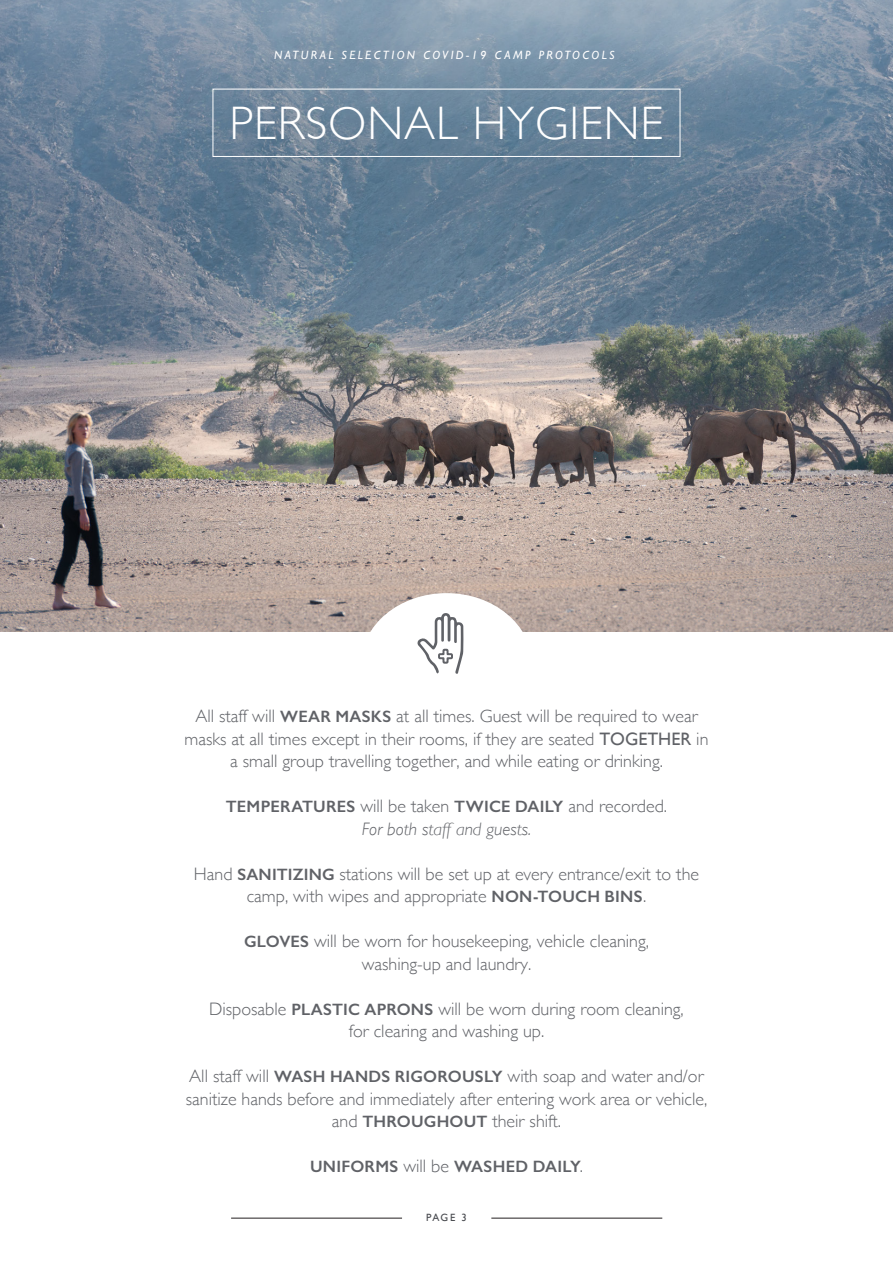
<style>
.page{position:relative;width:893px;height:1263px;background:#fff}
.page>*{position:absolute;margin:0;border:0;box-sizing:border-box;transform-origin:0 0}
.t1{font:300 46.95px "Gill Sans";letter-spacing:.02em;color:#fff}
.t2{font:300 18px/22.5px "Gill Sans";color:#606267;text-align:center}
.t3{font:italic 300 18px "Gill Sans";color:#606267}
.t4{font:600 16.5px "Gill Sans";letter-spacing:.015em;color:#606267}
.t5{font:italic 12px "Gill Sans";letter-spacing:.2em;color:#fff}
.t6{font:10.5px "Gill Sans";color:#484a4f}
.s1{font-weight:600;font-size:16.5px}
.s2{font-weight:400}
.s3{font-weight:300;font-size:18px}
</style>
<div class="page">
<hr style="left:231px;top:1218px;width:171px;height:1px;background:#231f20">
<hr style="left:491px;top:1218px;width:171px;height:1px;background:#231f20">
<img style="left:0;top:0;width:893px;height:631px">
<div style="left:362px;top:594px;width:169px;height:140px;background:#fff;border-radius:50%"></div>
<svg style="left:417px;top:613px;width:46px;height:61px"></svg>
<div style="left:213px;top:89px;width:467px;height:68px;border:1px solid #fff"></div>
<p class="t5" style="left:274px;top:48px;width:342px">NATURAL SELECTION COVID-19 CAMP PROTOCOLS</p>
<p class="t1" style="left:229px;top:86px;width:435px">PERSONAL HYGIENE</p>
<p class="t2" style="left:184px;top:704px;width:525px">All staff will <span class="s1">WEAR MASKS</span> at all times. Guest will be required to wear masks at all times except in their rooms, if they are seated <span class="s2">TOGETHER</span> in a small group travelling together, and while eating or drinking.</p>
<p class="t2" style="left:226px;top:794px;width:443px"><span class="s1">TEMPERATURES</span> will be taken <span class="s1">TWICE DAILY</span> and recorded.</p>
<p class="t3" style="left:362px;top:818px;width:171px">For both staff and guests.</p>
<p class="t2" style="left:194px;top:862px;width:507px">Hand <span class="s1">SANITIZING</span> stations will be set up at every entrance/exit to the camp, with wipes and appropriate <span class="s1">NON-TOUCH BINS</span>.</p>
<p class="t2" style="left:244px;top:929px;width:406px"><span class="s1">GLOVES</span> will be worn for housekeeping, vehicle cleaning,</p>
<p class="t2" style="left:362px;top:952px;width:171px">washing-up and laundry.</p>
<p class="t2" style="left:209px;top:997px;width:476px">Disposable <span class="s1">PLASTIC APRONS</span> will be worn during room cleaning,</p>
<p class="t2" style="left:349px;top:1019px;width:197px">for clearing and washing up.</p>
<p class="t2" style="left:186px;top:1064px;width:523px">All staff will <span class="s1">WASH HANDS RIGOROUSLY</span> with soap and water and/or sanitize hands before and immediately after entering work area or vehicle, and <span class="s1">THROUGHOUT</span> their shift.</p>
<p class="t4" style="left:310px;top:1156px;width:274px">UNIFORMS <span class="s3">will be</span> WASHED DAILY<span class="s3">.</span></p>
<p class="t6" style="left:426px;top:1211px;width:42px">PAGE 3</p>
</div>
